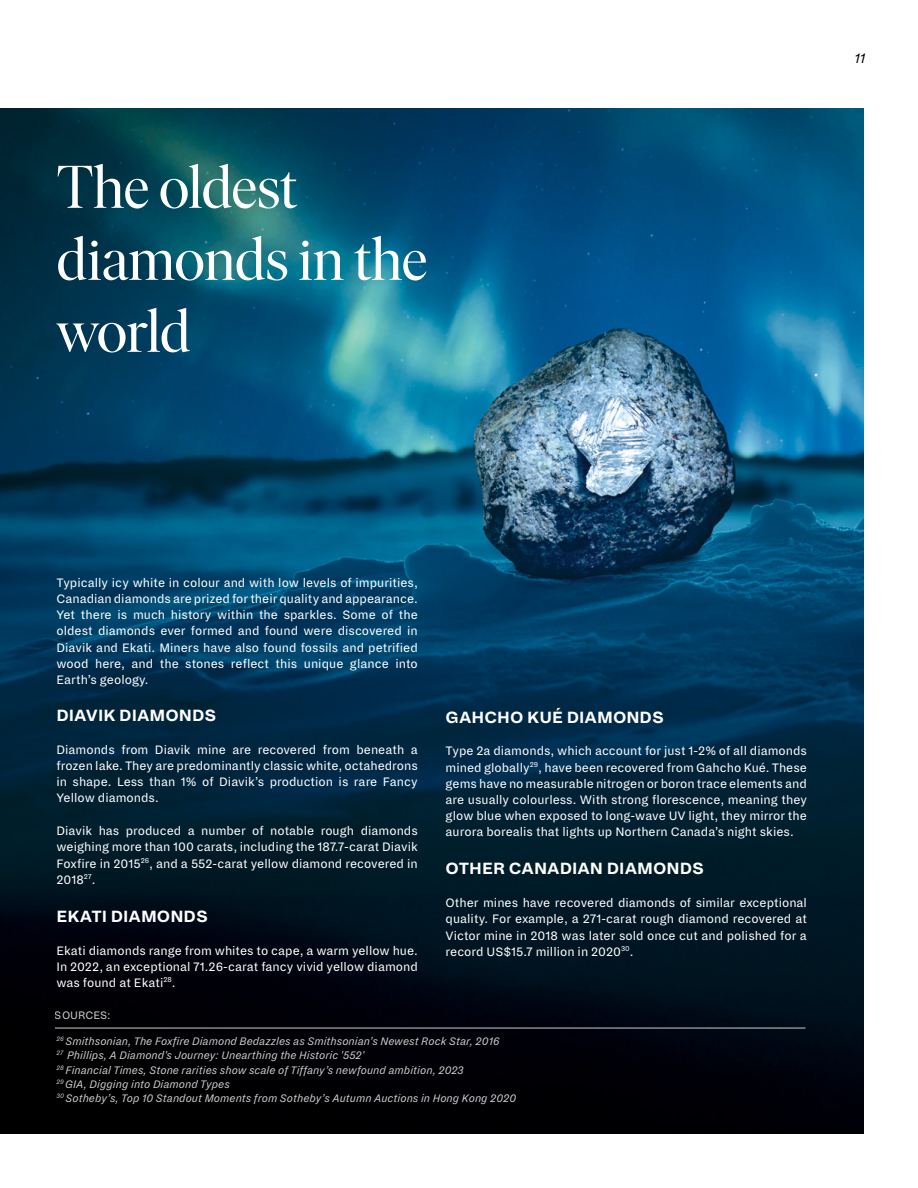
<style>
.page{position:relative;width:918px;height:1188px;background:#fff}
.page>*{position:absolute;margin:0;border:0;box-sizing:border-box;transform-origin:0 0}
.t1{font:60px/72px "Ivar Display";letter-spacing:-.015em;color:#fff}
.t2{font:700 18px "Dia";color:#fff}
.t3{font:italic 15px "Dia";color:#000}
.t4{font:13.5px/16.2px "Dia";color:#fff;text-align:justify}
.t5{font:italic 12px/14.4px "Dia";color:#fff}
.t6{font:12px "Dia";color:#fff}
</style>
<div class="page">
<img style="left:0;top:108px;width:864px;height:1026px">
<hr style="left:55px;top:1028px;width:750px;height:1px;background:#fff">
<h1 class="t1" style="left:56px;top:153px;width:372px">The oldest diamonds in the world</h1>
<p class="t3" style="left:854px;top:50px;width:13px">11</p>
<p class="t4" style="left:56px;top:575px;width:363px">Typically icy white in colour and with low levels of impurities, Canadian diamonds are prized for their quality and appearance.<br>Yet there is much history within the sparkles. Some of the oldest diamonds ever formed and found were discovered in Diavik and Ekati. Miners have also found fossils and petrified wood here, and the stones reflect this unique glance into Earth’s geology.</p>
<h2 class="t2" style="left:56px;top:705px;width:161px">DIAVIK DIAMONDS</h2>
<p class="t4" style="left:56px;top:742px;width:363px">Diamonds from Diavik mine are recovered from beneath a frozen lake. They are predominantly classic white, octahedrons in shape. Less than 1% of Diavik’s production is rare Fancy Yellow diamonds.</p>
<p class="t4" style="left:56px;top:823px;width:363px">Diavik has produced a number of notable rough diamonds weighing more than 100 carats, including the 187.7-carat Diavik Foxfire in 2015<sup>26</sup>, and a 552-carat yellow diamond recovered in 2018<sup>27</sup>.</p>
<h2 class="t2" style="left:56px;top:906px;width:153px">EKATI DIAMONDS</h2>
<p class="t4" style="left:56px;top:942px;width:363px">Ekati diamonds range from whites to cape, a warm yellow hue.<br>In 2022, an exceptional 71.26-carat fancy vivid yellow diamond was found at Ekati<sup>28</sup>.</p>
<p class="t6" style="left:55px;top:1009px;width:57px">SOURCES:</p>
<h2 class="t2" style="left:446px;top:706px;width:220px">GAHCHO KUÉ DIAMONDS</h2>
<p class="t4" style="left:446px;top:743px;width:363px">Type 2a diamonds, which account for just 1-2% of all diamonds mined globally<sup>29</sup>, have been recovered from Gahcho Kué. These gems have no measurable nitrogen or boron trace elements and are usually colourless. With strong florescence, meaning they glow blue when exposed to long-wave UV light, they mirror the aurora borealis that lights up Northern Canada’s night skies.</p>
<h2 class="t2" style="left:446px;top:858px;width:260px">OTHER CANADIAN DIAMONDS</h2>
<p class="t4" style="left:446px;top:895px;width:363px">Other mines have recovered diamonds of similar exceptional quality. For example, a 271-carat rough diamond recovered at Victor mine in 2018 was later sold once cut and polished for a record US$15.7 million in 2020<sup>30</sup>.</p>
<p class="t5" style="left:56px;top:1034px;width:461px"><sup>26</sup> Smithsonian, The Foxfire Diamond Bedazzles as Smithsonian’s Newest Rock Star, 2016<br><sup>27</sup> Phillips, A Diamond's Journey: Unearthing the Historic '552'<br><sup>28</sup> Financial Times, Stone rarities show scale of Tiffany’s newfound ambition, 2023<br><sup>29</sup> GIA, Digging into Diamond Types<br><sup>30</sup> Sotheby’s, Top 10 Standout Moments from Sotheby’s Autumn Auctions in Hong Kong 2020</p>
</div>
